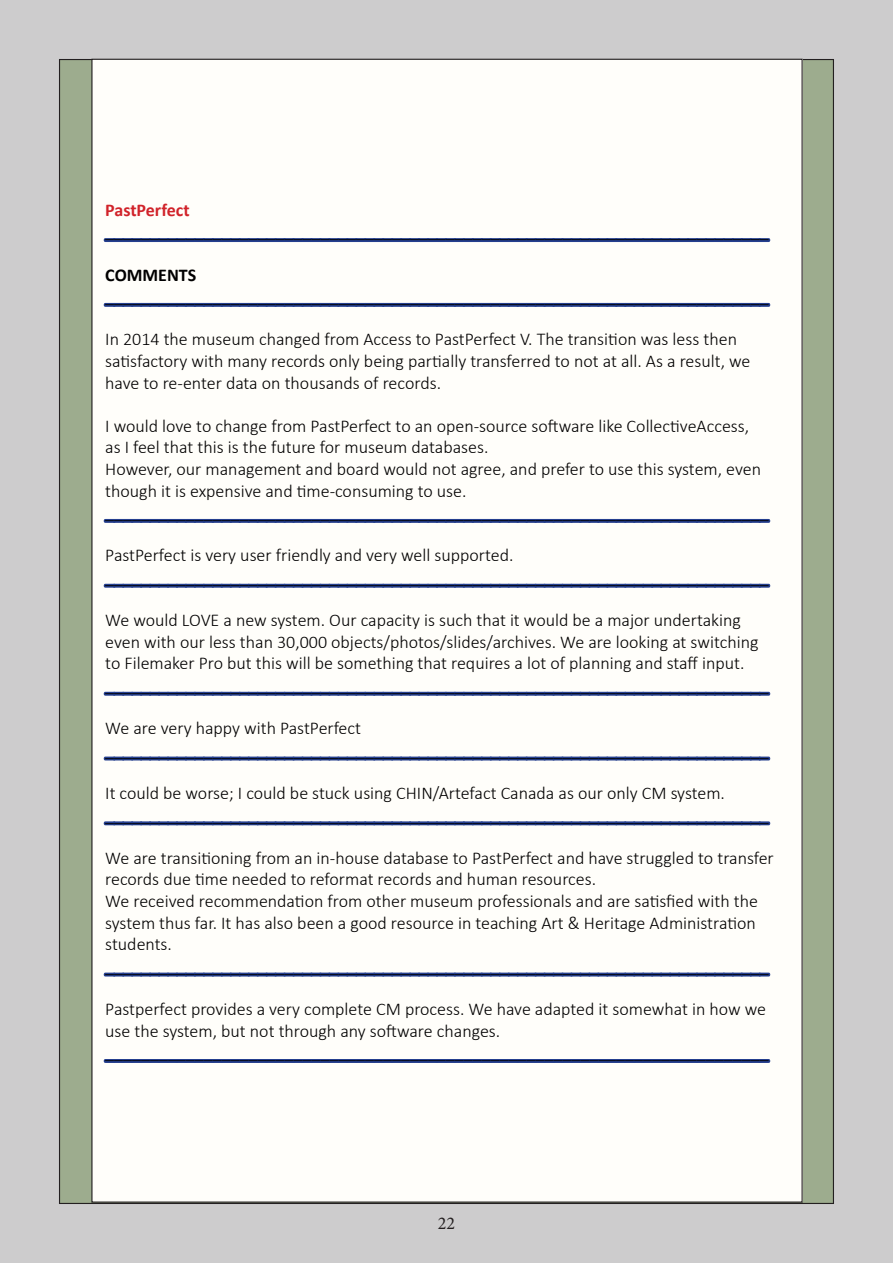
<style>
.page{position:relative;width:893px;height:1263px;background:#cdcccd}
.page>*{position:absolute;margin:0;border:0;box-sizing:border-box;transform-origin:0 0}
.t1{font:300 18px/21.6px "Calibri";color:#000}
.t2{font:700 18px "Calibri";color:#d1232a}
.t3{font:700 18px "Calibri";color:#000}
.t4{font:18px "Minion Pro";color:#231f20}
</style>
<div class="page">
<div style="left:60px;top:60px;width:773px;height:1143px;background:#9dac8e"></div>
<div style="left:92px;top:59px;width:710px;height:1143px;background:#fffefa"></div>
<svg style="left:103px;top:238px;width:668px;height:4px;background:#2a4490"></svg>
<svg style="left:103px;top:302px;width:668px;height:5px"></svg>
<svg style="left:103px;top:518px;width:668px;height:5px"></svg>
<svg style="left:103px;top:583px;width:668px;height:5px;background:#5266a4"></svg>
<svg style="left:103px;top:691px;width:668px;height:5px;background:#5266a4"></svg>
<svg style="left:103px;top:756px;width:668px;height:5px;background:#5165a3"></svg>
<svg style="left:103px;top:821px;width:668px;height:5px;background:#5166a4"></svg>
<svg style="left:103px;top:972px;width:668px;height:5px;background:#5165a3"></svg>
<hr style="left:103px;top:1059px;width:668px;height:4px;background:#253f8e">
<p class="t2" style="left:105px;top:198px;width:86px">PastPerfect</p>
<p class="t1" style="left:105px;top:220px;width:665px">__________________________________________________________________________</p>
<p class="t3" style="left:105px;top:263px;width:93px">COMMENTS</p>
<p class="t1" style="left:105px;top:284px;width:665px">__________________________________________________________________________</p>
<p class="t1" style="left:105px;top:328px;width:647px">In 2014 the museum changed from Access to PastPerfect V. The transition was less then satisfactory with many records only being partially transferred to not at all. As a result, we</p>
<p class="t1" style="left:105px;top:371px;width:337px">have to re-enter data on thousands of records.</p>
<p class="t1" style="left:105px;top:414px;width:645px">I would love to change from PastPerfect to an open-source software like CollectiveAccess,</p>
<p class="t1" style="left:105px;top:436px;width:385px">as I feel that this is the future for museum databases.</p>
<p class="t1" style="left:105px;top:457px;width:657px">However, our management and board would not agree, and prefer to use this system, even though it is expensive and time-consuming to use.</p>
<p class="t1" style="left:105px;top:500px;width:665px">__________________________________________________________________________</p>
<p class="t1" style="left:105px;top:544px;width:410px">PastPerfect is very user friendly and very well supported.</p>
<p class="t1" style="left:105px;top:565px;width:665px">__________________________________________________________________________</p>
<p class="t1" style="left:105px;top:608px;width:637px">We would LOVE a new system. Our capacity is such that it would be a major undertaking</p>
<p class="t1" style="left:105px;top:630px;width:655px">even with our less than 30,000 objects/photos/slides/archives. We are looking at switching</p>
<p class="t1" style="left:105px;top:652px;width:641px">to Filemaker Pro but this will be something that requires a lot of planning and staff input.</p>
<p class="t1" style="left:105px;top:673px;width:665px">__________________________________________________________________________</p>
<p class="t1" style="left:105px;top:716px;width:257px">We are very happy with PastPerfect</p>
<p class="t1" style="left:105px;top:738px;width:665px">__________________________________________________________________________</p>
<p class="t1" style="left:105px;top:781px;width:621px">It could be worse; I could be stuck using CHIN/Artefact Canada as our only CM system.</p>
<p class="t1" style="left:105px;top:803px;width:665px">__________________________________________________________________________</p>
<p class="t1" style="left:105px;top:846px;width:670px">We are transitioning from an in-house database to PastPerfect and have struggled to transfer records due time needed to reformat records and human resources.</p>
<p class="t1" style="left:105px;top:889px;width:654px;text-align:justify">We received recommendation from other museum professionals and are satisfied with the system thus far. It has also been a good resource in teaching Art &amp; Heritage Administration students.</p>
<p class="t1" style="left:105px;top:954px;width:665px">__________________________________________________________________________</p>
<p class="t1" style="left:105px;top:997px;width:662px">Pastperfect provides a very complete CM process. We have adapted it somewhat in how we use the system, but not through any software changes.</p>
<p class="t1" style="left:105px;top:1040px;width:665px">__________________________________________________________________________</p>
<p class="t4" style="left:438px;top:1211px;width:19px">22</p>
</div>
